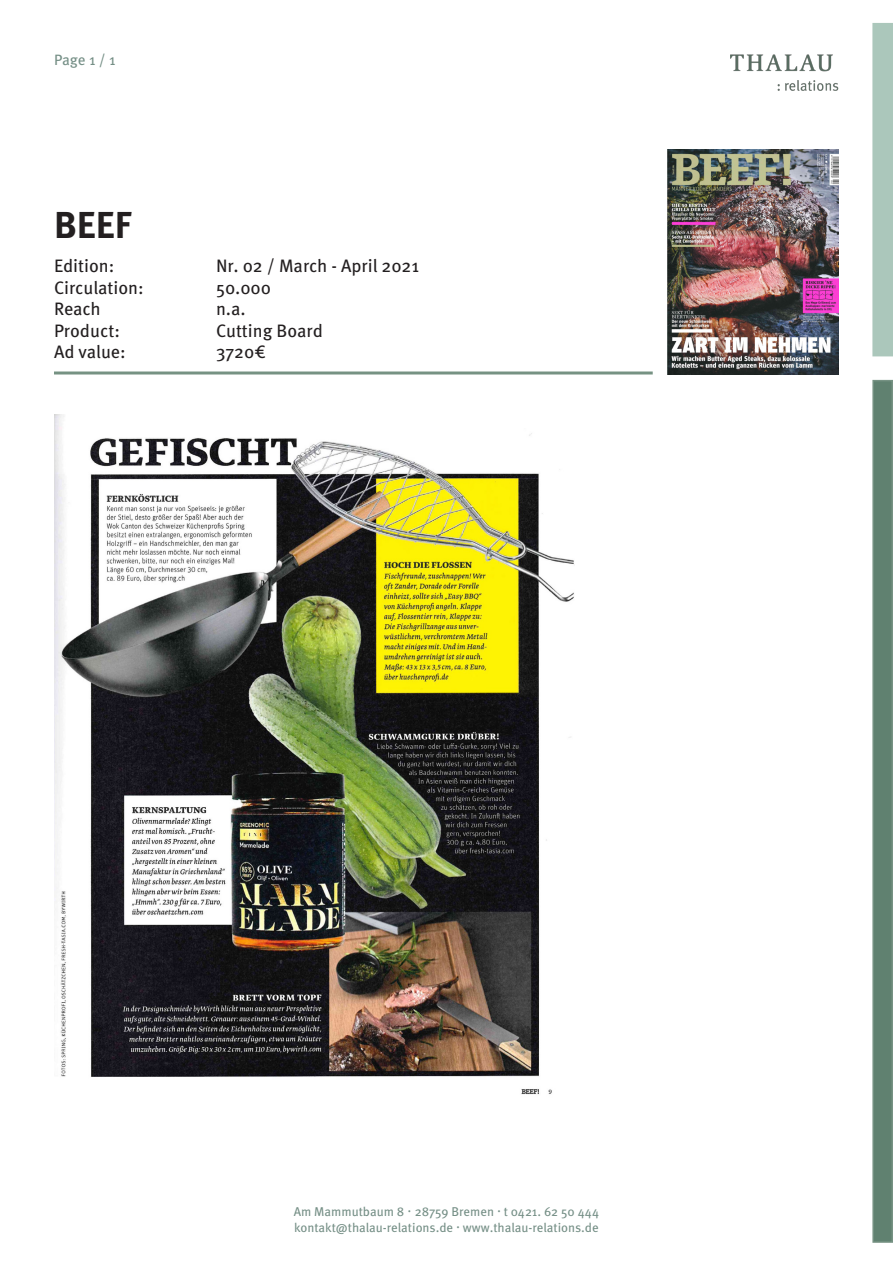
<style>
.page{position:relative;width:893px;height:1263px;background:#fff}
.page>*{position:absolute;margin:0;border:0;box-sizing:border-box;transform-origin:0 0}
.t1{font:700 37.5px "Meta OT";color:#231f20}
.t2{font:18px "Meta OT";color:#231f20}
.t3{font:15px "Meta OT";color:#758f86}
.t4{font:12.75px "Meta OT";color:#758f86}
</style>
<div class="page">
<hr style="left:54px;top:371px;width:599px;height:3px;background:#769283">
<div style="left:873px;top:24px;width:19px;height:332px;background:#abc7bb"></div>
<div style="left:872px;top:23px;width:21px;height:333px;border:2px solid #abc7bb"></div>
<div style="left:873px;top:381px;width:19px;height:861px;background:#608170"></div>
<div style="left:872px;top:380px;width:21px;height:863px;border:2px solid #769283"></div>
<img style="left:730px;top:55px;width:109px;height:36px">
<img style="left:668px;top:150px;width:171px;height:224px">
<img style="left:54px;top:415px;width:521px;height:680px">
<p class="t3" style="left:54px;top:51px;width:63px">Page 1 / 1</p>
<p class="t1" style="left:54px;top:202px;width:79px">BEEF</p>
<p class="t2" style="left:54px;top:254px;width:62px">Edition:</p>
<p class="t2" style="left:216px;top:254px;width:205px">Nr. 02 / March - April 2021</p>
<p class="t2" style="left:54px;top:276px;width:91px">Circulation:</p>
<p class="t2" style="left:216px;top:276px;width:57px">50.000</p>
<p class="t2" style="left:54px;top:298px;width:48px">Reach</p>
<p class="t2" style="left:216px;top:298px;width:31px">n.a.</p>
<p class="t2" style="left:54px;top:319px;width:67px">Product:</p>
<p class="t2" style="left:216px;top:319px;width:108px">Cutting Board</p>
<p class="t2" style="left:54px;top:341px;width:73px">Ad value:</p>
<p class="t2" style="left:216px;top:341px;width:51px">3720€</p>
<p class="t4" style="left:294px;top:1204px;width:307px">Am Mammutbaum 8 28759 Bremen t 0421. 62 50 444</p>
<p class="t4" style="left:294px;top:1219px;width:306px">kontakt@thalau-relations.de www.thalau-relations.de</p>
</div>
